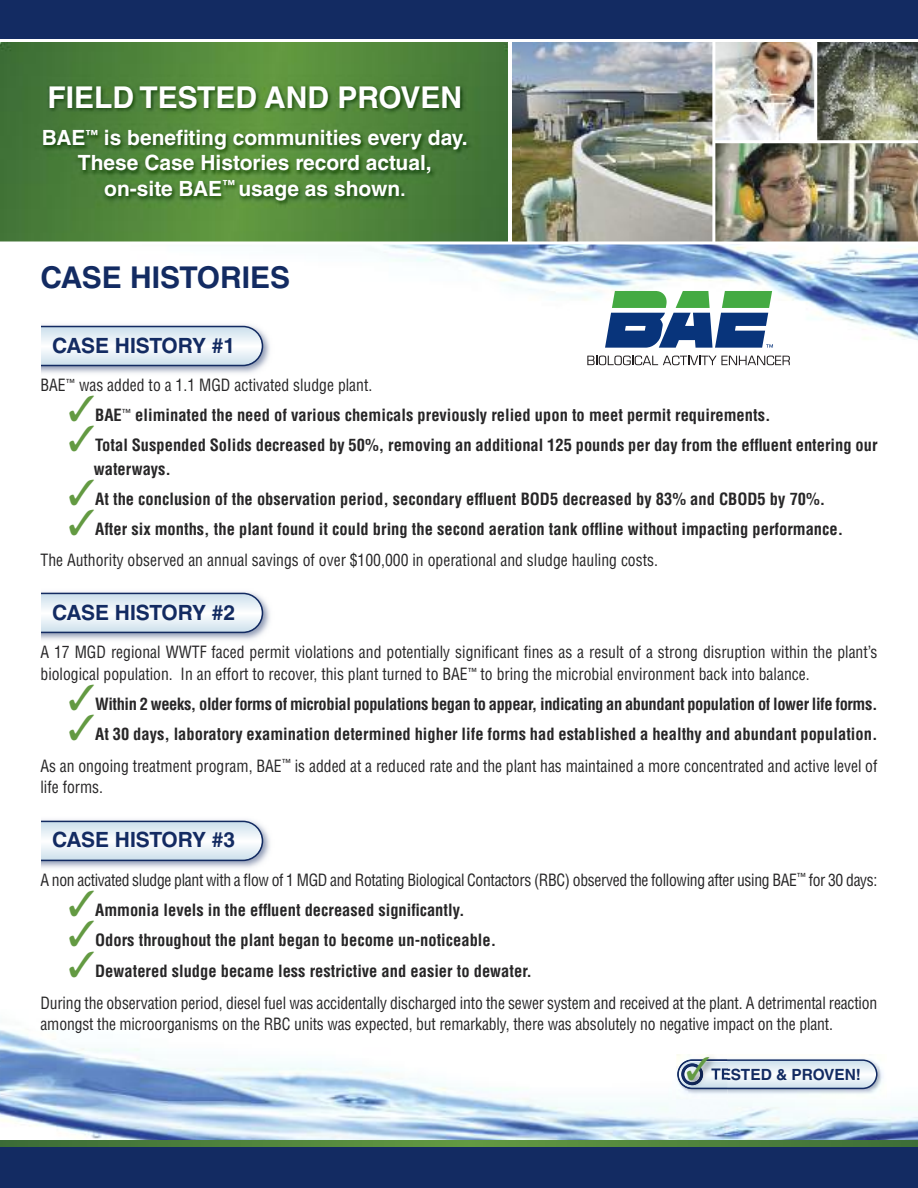
<style>
.page{position:relative;width:918px;height:1188px;background:#fff}
.page>*{position:absolute;margin:0;border:0;box-sizing:border-box;transform-origin:0 0}
.t1{font:700 30px "Helvetica LT Std";color:#fff}
.t2{font:700 30px "Helvetica LT Std";color:#132b62}
.t3{font:700 21px/25.2px "Helvetica LT Std";color:#fff;text-align:center}
.t4{font:700 21px "Helvetica LT Std";letter-spacing:-.02em;color:#132b62}
.t5{font:condensed 16.5px/31.5px "Helvetica LT Std";color:#272627;scale:.95 1}
.t6{font:700 condensed 16.5px/23.2px "Helvetica LT Std";color:#272627}
.t7{font:condensed 16.5px "Helvetica LT Std";letter-spacing:-.02em;color:#272627;scale:.95 1}
.t8{font:700 condensed 16.5px "Helvetica LT Std";letter-spacing:-.025em;color:#272627}
.t9{font:700 15.45px "Helvetica LT Std";color:#132b62}
.s1{font-size:18px}
.s2{color:#639a42}
.s3{font-weight:400}
.s4{font-weight:700}
</style>
<div class="page">
<img style="left:393px;top:244px;width:525px;height:122px">
<img style="left:0;top:1029px;width:918px;height:112px">
<img style="left:41px;top:325px;width:229px;height:48px">
<svg style="left:41px;top:326px;width:222px;height:40px"></svg>
<div style="left:0;top:0;width:918px;height:40px;background:#132b62"></div>
<svg style="left:0;top:1141px;width:918px;height:7px;background:#467641"></svg>
<div style="left:0;top:1148px;width:918px;height:40px;background:#132b62"></div>
<img style="left:715px;top:42px;width:99px;height:98px">
<svg style="left:817px;top:42px;width:101px;height:98px;background:#7c7f6c"></svg>
<img style="left:716px;top:143px;width:202px;height:99px">
<img style="left:520px;top:42px;width:192px;height:200px">
<img style="left:41px;top:592px;width:229px;height:48px">
<svg style="left:41px;top:593px;width:222px;height:40px"></svg>
<img style="left:41px;top:820px;width:229px;height:48px">
<svg style="left:41px;top:821px;width:222px;height:40px"></svg>
<img style="left:0;top:42px;width:520px;height:211px">
<svg style="left:587px;top:356px;width:203px;height:9px"></svg>
<svg style="left:605px;top:291px;width:168px;height:57px"></svg>
<img style="left:672px;top:1054px;width:4px;height:45px">
<svg style="left:727px;top:1059px;width:151px;height:30px"></svg>
<img style="left:676px;top:1099px;width:51px;height:19px">
<img style="left:676px;top:1032px;width:51px;height:22px">
<img style="left:677px;top:1059px;width:50px;height:30px">
<img style="left:711px;top:1068px;width:16px;height:12px">
<img style="left:681px;top:1063px;width:22px;height:22px">
<hr style="left:0;top:39px;width:918px;height:3px;background:#fff">
<hr style="left:0;top:242px;width:918px;height:2px;background:#fff">
<h1 class="t1" style="left:48px;top:87px;width:416px">FIELD TESTED AND PROVEN</h1>
<p class="t3" style="left:42px;top:127px;width:427px">BAE<sup>™</sup> IS BENEFITING COMMUNITIES EVERY DAY.<br>THESE CASE HISTORIES RECORD ACTUAL,<br>ON-SITE BAE<sup>™</sup> USAGE AS SHOWN<span class="s1">.</span></p>
<h1 class="t2" style="left:40px;top:266px;width:251px">CASE HISTORIES</h1>
<p class="t4" style="left:52px;top:338px;width:185px">CASE HISTORY #1</p>
<p class="t5" style="left:40px;top:371px;width:351px">BAE<sup>™</sup> was added to a 1.1 MGD activated sludge plant.</p>
<p class="t6" style="left:68px;top:405px;width:704px"><span class="s2">✓</span>BAE<sup>™</sup> eliminated the need of various chemicals previously relied upon to meet permit requirements.</p>
<p class="t6" style="left:94px;top:435px;width:785px;text-indent:-26px"><span class="s2">✓</span>Total Suspended Solids decreased by 50%, removing an additional 125 pounds per day from the effluent entering our waterways.</p>
<p class="t6" style="left:68px;top:488px;width:759px"><span class="s2">✓</span>At the conclusion of the observation period, secondary effluent BOD5 decreased by 83% and CBOD5 by 70%.</p>
<p class="t6" style="left:40px;top:514px;width:804px;line-height:31.5px;text-indent:28px"><span class="s2">✓</span>After six months, the plant found it could bring the second aeration tank offline without impacting performance.<br><span class="s3">The Authority observed an annual savings of over $100,000 in operational and sludge hauling costs.</span></p>
<p class="t4" style="left:52px;top:605px;width:185px">CASE HISTORY #2</p>
<p class="t5" style="left:40px;top:643px;width:883px;line-height:21.8px">A 17 MGD regional WWTF faced permit violations and potentially significant fines as a result of a strong disruption within the plant’s biological population. In an effort to recover, this plant turned to BAE<sup>™</sup> to bring the microbial environment back into balance.</p>
<p class="t8" style="left:68px;top:698px;width:811px"><span class="s2">✓</span>Within 2 weeks, older forms of microbial populations began to appear, indicating an abundant population of lower life forms.</p>
<p class="t5" style="left:40px;top:720px;width:883px;text-align:right"><span class="s2">✓</span><span class="s4">At 30 days, laboratory examination determined higher life forms had established a healthy and abundant population.<br></span>As an ongoing treatment program, BAE<sup>™</sup> is added at a reduced rate and the plant has maintained a more concentrated and active level of</p>
<p class="t5" style="left:40px;top:773px;width:67px">life forms.</p>
<p class="t4" style="left:52px;top:832px;width:185px">CASE HISTORY #3</p>
<p class="t7" style="left:40px;top:873px;width:883px">A non activated sludge plant with a flow of 1 MGD and Rotating Biological Contactors (RBC) observed the following after using BAE<sup>™</sup> for 30 days:</p>
<p class="t6" style="left:68px;top:899px;width:398px"><span class="s2">✓</span>Ammonia levels in the effluent decreased significantly.</p>
<p class="t6" style="left:68px;top:929px;width:430px"><span class="s2">✓</span>Odors throughout the plant began to become un-noticeable.</p>
<p class="t5" style="left:40px;top:957px;width:883px;text-indent:28px"><span class="s2">✓</span><span class="s4">Dewatered sludge became less restrictive and easier to dewater.<br></span>During the observation period, diesel fuel was accidentally discharged into the sewer system and received at the plant. A detrimental reaction</p>
<p class="t5" style="left:41px;top:1010px;width:836px">amongst the microorganisms on the RBC units was expected, but remarkably, there was absolutely no negative impact on the plant.</p>
<p class="t9" style="left:686px;top:1069px;width:177px"><span class="s2">✓</span>TESTED &amp; PROVEN!</p>
</div>
